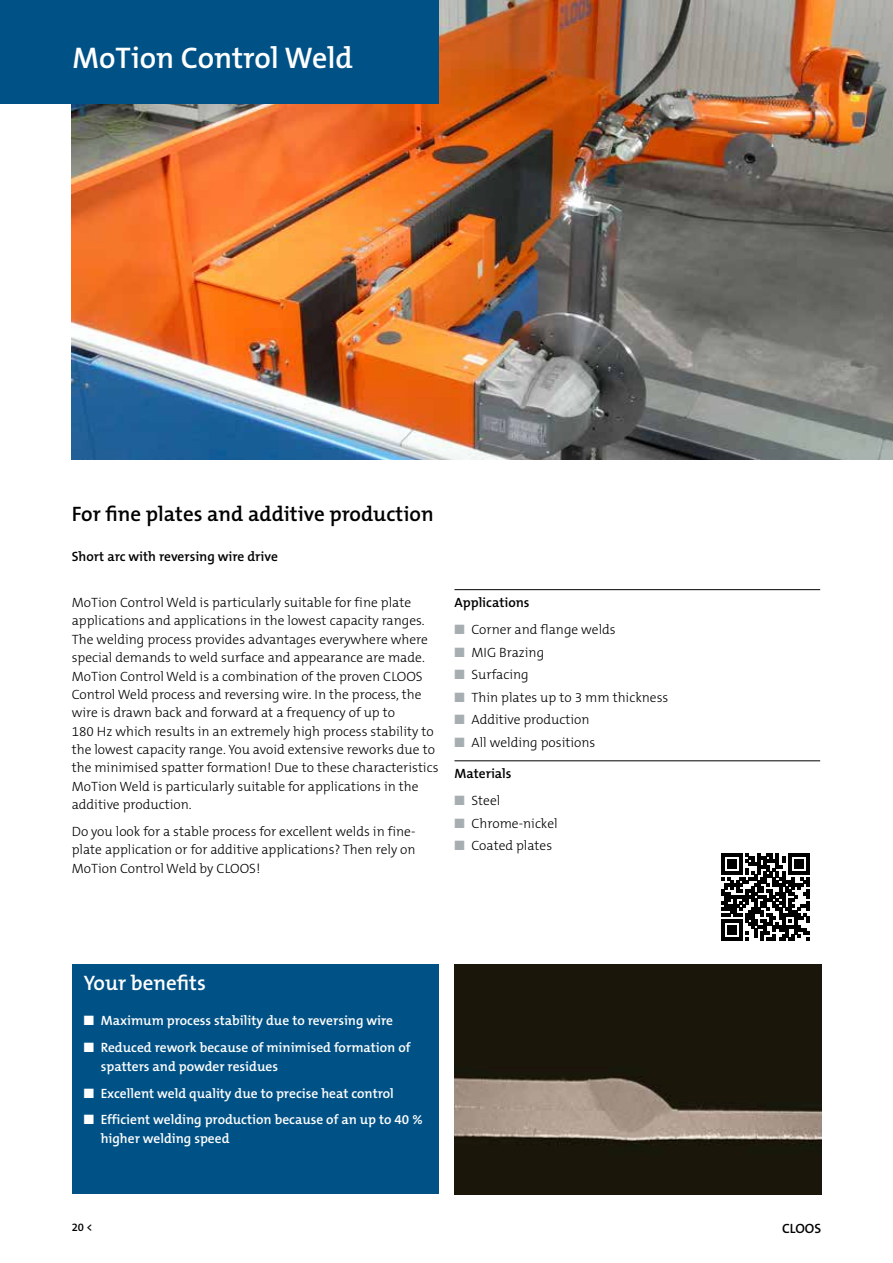
<style>
.page{position:relative;width:893px;height:1263px;background:#fff}
.page>*{position:absolute;margin:0;border:0;box-sizing:border-box;transform-origin:0 0}
.t1{font:600 30px "The Mix B6";color:#fff}
.t2{font:600 21px "The Mix B6";color:#000}
.t3{font:600 21px "The Mix B6";color:#fff}
.t4{font:300 13.5px/18.3px "The Mix B3";color:#000}
.t5{font:600 13.5px/18.3px "The Mix B6";color:#fff}
.t6{font:600 13.5px "The Mix B6";color:#000}
.t7{font:600 11.25px "The Mix B6";color:#000}
.s1{color:#a7aeb1}
</style>
<div class="page">
<img style="left:72px;top:0;width:821px;height:459px">
<div style="left:72px;top:964px;width:366px;height:230px;background:#005286"></div>
<hr style="left:454px;top:589px;width:366px;height:1px;background:#000">
<hr style="left:454px;top:760px;width:366px;height:1px;background:#000">
<img style="left:454px;top:964px;width:367px;height:230px">
<div style="left:0;top:0;width:438px;height:103px;background:#005286"></div>
<svg style="left:722px;top:853px;width:87px;height:88px"></svg>
<h1 class="t1" style="left:73px;top:42px;width:282px">MoTion Control Weld</h1>
<h2 class="t2" style="left:72px;top:502px;width:363px">For fine plates and additive production</h2>
<p class="t6" style="left:72px;top:549px;width:208px">Short arc with reversing wire drive</p>
<p class="t4" style="left:72px;top:594px;width:368px">MoTion Control Weld is particularly suitable for fine plate applications and applications in the lowest capacity ranges.<br>The welding process provides advantages everywhere where special demands to weld surface and appearance are made.<br>MoTion Control Weld is a combination of the proven CLOOS Control Weld process and reversing wire. In the process, the wire is drawn back and forward at a frequency of up to<br>180 Hz which results in an extremely high process stability to the lowest capacity range. You avoid extensive reworks due to the minimised spatter formation! Due to these characteristics MoTion Weld is particularly suitable for applications in the additive production.</p>
<p class="t4" style="left:72px;top:823px;width:345px;text-align:justify">Do you look for a stable process for excellent welds in fine&shy;plate application or for additive applications? Then rely on MoTion Control Weld by CLOOS!</p>
<p class="t6" style="left:454px;top:595px;width:77px">Applications</p>
<p class="t4" style="left:454px;top:621px;width:163px"><span class="s1">■</span> Corner and flange welds</p>
<p class="t4" style="left:454px;top:643px;width:91px"><span class="s1">■</span> MIG Brazing</p>
<p class="t4" style="left:454px;top:666px;width:76px"><span class="s1">■</span> Surfacing</p>
<p class="t4" style="left:454px;top:688px;width:215px"><span class="s1">■</span> Thin plates up to 3 mm thickness</p>
<p class="t4" style="left:454px;top:711px;width:137px"><span class="s1">■</span> Additive production</p>
<p class="t4" style="left:454px;top:734px;width:142px"><span class="s1">■</span> All welding positions</p>
<p class="t6" style="left:454px;top:766px;width:59px">Materials</p>
<p class="t4" style="left:454px;top:792px;width:47px"><span class="s1">■</span> Steel</p>
<p class="t4" style="left:454px;top:814px;width:105px"><span class="s1">■</span> Chrome-nickel</p>
<p class="t4" style="left:454px;top:837px;width:99px"><span class="s1">■</span> Coated plates</p>
<h2 class="t3" style="left:84px;top:972px;width:124px">Your benefits</h2>
<p class="t5" style="left:84px;top:1012px;width:311px">■ Maximum process stability due to reversing wire</p>
<p class="t5" style="left:101px;top:1039px;width:311px;text-indent:-17px">■ Reduced rework because of minimised formation of spatters and powder residues</p>
<p class="t5" style="left:84px;top:1084px;width:312px">■ Excellent weld quality due to precise heat control</p>
<p class="t5" style="left:101px;top:1111px;width:323px;text-indent:-17px">■ Efficient welding production because of an up to 40 % higher welding speed</p>
<p class="t7" style="left:72px;top:1221px;width:23px">20 &lt;</p>
<p class="t6" style="left:782px;top:1221px;width:41px">CLOOS</p>
</div>
